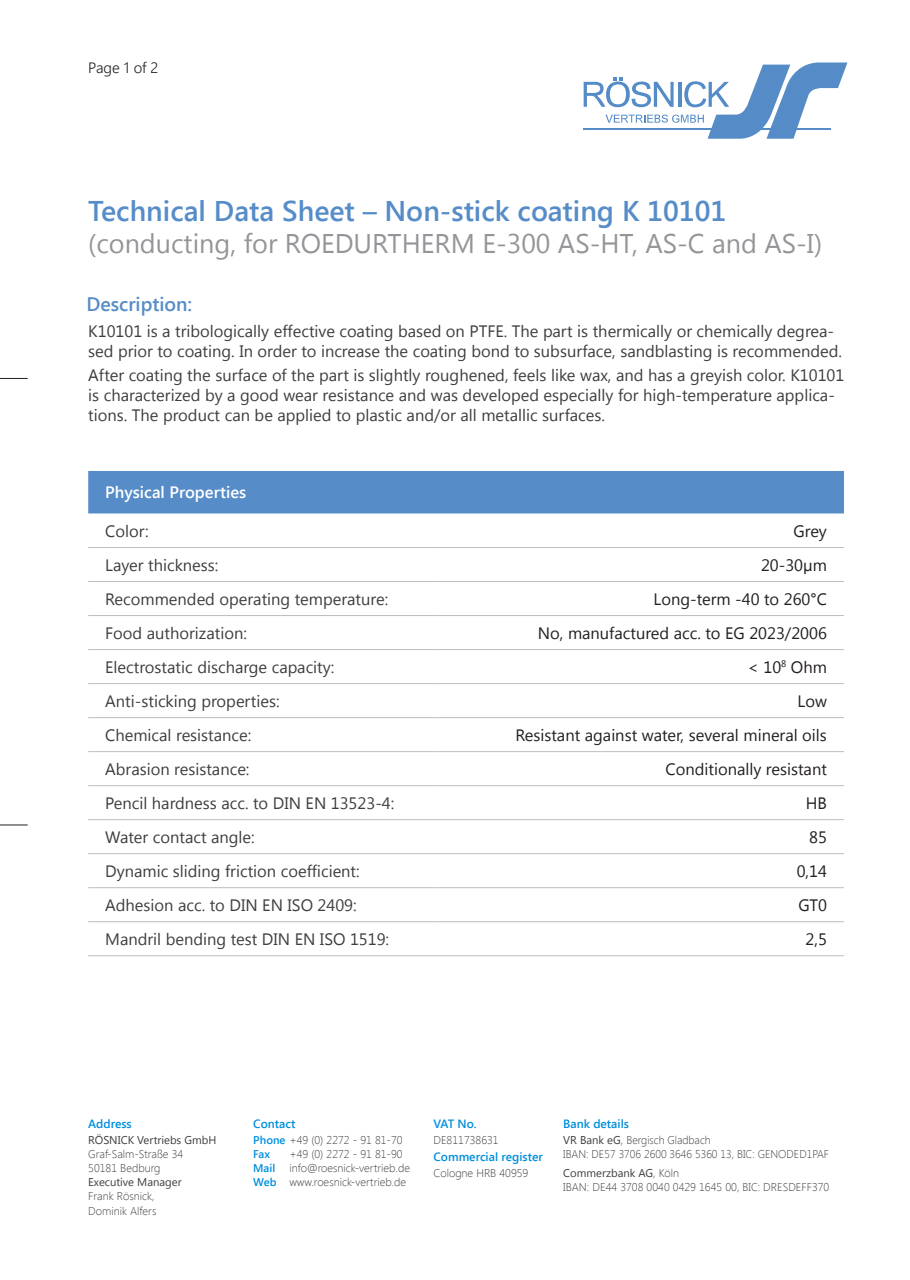
<style>
.page{position:relative;width:910px;height:1280px;background:#fff}
.page>*{position:absolute;margin:0;border:0;box-sizing:border-box;transform-origin:0 0}
.t1{font:600 28.5px "Segoe UI";color:#568cc8}
.t2{font:27px "Segoe UI";color:#939598}
.t3{font:600 19.5px "Segoe UI";color:#568cc8}
.t4{font:16.5px/19.8px "Segoe UI";color:#3e3e3f}
.t5{font:16.5px "Segoe UI";color:#231f20}
.t6{font:600 16.5px "Segoe UI";color:#fff}
.t7{font:300 15px "Segoe UI";letter-spacing:-.01em;color:#231f20}
.t8{font:600 12px "Segoe UI";color:#008fde}
.t9{font:300 11.25px/14.1px "Segoe UI";color:#3e3e3f}
.t10{font:11.25px "Segoe UI";color:#3e3e3f}
.t11{font:600 11.25px/14.1px "Segoe UI";color:#008fde}
.s1{font-weight:600;color:#008fde}
.s2{font-weight:400}
</style>
<div class="page">
<svg style="left:0;top:378px;width:28px;height:1px"></svg>
<svg style="left:0;top:825px;width:28px;height:1px"></svg>
<svg style="left:584px;top:63px;width:263px;height:76px"></svg>
<div style="left:88px;top:471px;width:756px;height:42px;background:#568cc8"></div>
<hr style="left:88px;top:547px;width:347px;height:1px;background:#bcbdc0">
<hr style="left:435px;top:547px;width:409px;height:1px;background:#bcbdc0">
<hr style="left:88px;top:581px;width:347px;height:1px;background:#bcbdc0">
<hr style="left:435px;top:581px;width:409px;height:1px;background:#bcbdc0">
<hr style="left:88px;top:615px;width:347px;height:1px;background:#bcbdc0">
<hr style="left:435px;top:615px;width:409px;height:1px;background:#bcbdc0">
<hr style="left:88px;top:649px;width:347px;height:1px;background:#bcbdc0">
<hr style="left:435px;top:649px;width:409px;height:1px;background:#bcbdc0">
<hr style="left:88px;top:683px;width:347px;height:1px;background:#bcbdc0">
<hr style="left:435px;top:683px;width:409px;height:1px;background:#bcbdc0">
<hr style="left:88px;top:717px;width:347px;height:1px;background:#bcbdc0">
<hr style="left:435px;top:717px;width:409px;height:1px;background:#bcbdc0">
<hr style="left:88px;top:751px;width:347px;height:1px;background:#bcbdc0">
<hr style="left:435px;top:751px;width:409px;height:1px;background:#bcbdc0">
<hr style="left:88px;top:785px;width:347px;height:1px;background:#bcbdc0">
<hr style="left:435px;top:785px;width:409px;height:1px;background:#bcbdc0">
<hr style="left:88px;top:819px;width:347px;height:1px;background:#bcbdc0">
<hr style="left:435px;top:819px;width:409px;height:1px;background:#bcbdc0">
<hr style="left:88px;top:853px;width:347px;height:1px;background:#bcbdc0">
<hr style="left:435px;top:853px;width:409px;height:1px;background:#bcbdc0">
<hr style="left:88px;top:887px;width:347px;height:1px;background:#bcbdc0">
<hr style="left:435px;top:887px;width:409px;height:1px;background:#bcbdc0">
<hr style="left:88px;top:921px;width:347px;height:1px;background:#bcbdc0">
<hr style="left:435px;top:921px;width:409px;height:1px;background:#bcbdc0">
<hr style="left:88px;top:955px;width:347px;height:1px;background:#bcbdc0">
<hr style="left:435px;top:955px;width:409px;height:1px;background:#bcbdc0">
<p class="t7" style="left:88px;top:57px;width:72px">Page 1 of 2</p>
<h1 class="t1" style="left:88px;top:191px;width:640px">Technical Data Sheet – Non-stick coating K 10101</h1>
<h2 class="t2" style="left:88px;top:225px;width:735px">(conducting, for ROEDURTHERM E-300 AS-HT, AS-C and AS-I)</h2>
<p class="t3" style="left:87px;top:290px;width:107px">Description:</p>
<p class="t4" style="left:88px;top:321px;width:755px">K10101 is a tribologically effective coating based on PTFE. The part is thermically or chemically degrea&shy;sed prior to coating. In order to increase the coating bond to subsurface, sandblasting is recommended.</p>
<p class="t4" style="left:88px;top:365px;width:758px">After coating the surface of the part is slightly roughened, feels like wax, and has a greyish color. K10101 is characterized by a good wear resistance and was developed especially for high-temperature applica&shy;tions. The product can be applied to plastic and/or all metallic surfaces.</p>
<p class="t6" style="left:105px;top:481px;width:143px">Physical Properties</p>
<p class="t4" style="left:105px;top:520px;width:45px">Color:</p>
<p class="t5" style="left:793px;top:519px;width:35px">Grey</p>
<p class="t4" style="left:105px;top:554px;width:115px">Layer thickness:</p>
<p class="t5" style="left:761px;top:553px;width:67px">20-30µm</p>
<p class="t4" style="left:105px;top:588px;width:285px">Recommended operating temperature:</p>
<p class="t5" style="left:654px;top:587px;width:175px">Long-term -40 to 260°C</p>
<p class="t4" style="left:105px;top:622px;width:143px">Food authorization:</p>
<p class="t5" style="left:538px;top:621px;width:291px">No, manufactured acc. to EG 2023/2006</p>
<p class="t4" style="left:105px;top:656px;width:231px">Electrostatic discharge capacity:</p>
<p class="t5" style="left:748px;top:655px;width:81px">&lt; 10<sup>8</sup> Ohm</p>
<p class="t4" style="left:105px;top:690px;width:176px">Anti-sticking properties:</p>
<p class="t5" style="left:798px;top:689px;width:31px">Low</p>
<p class="t4" style="left:105px;top:724px;width:148px">Chemical resistance:</p>
<p class="t5" style="left:515px;top:723px;width:313px">Resistant against water, several mineral oils</p>
<p class="t4" style="left:105px;top:758px;width:146px">Abrasion resistance:</p>
<p class="t5" style="left:665px;top:757px;width:163px">Conditionally resistant</p>
<p class="t4" style="left:105px;top:792px;width:291px">Pencil hardness acc. to DIN EN 13523-4:</p>
<p class="t5" style="left:806px;top:791px;width:23px">HB</p>
<p class="t4" style="left:105px;top:826px;width:151px">Water contact angle:</p>
<p class="t5" style="left:809px;top:825px;width:19px">85</p>
<p class="t4" style="left:105px;top:860px;width:256px">Dynamic sliding friction coefficient:</p>
<p class="t5" style="left:797px;top:859px;width:32px">0,14</p>
<p class="t4" style="left:105px;top:894px;width:253px">Adhesion acc. to DIN EN ISO 2409:</p>
<p class="t5" style="left:798px;top:893px;width:30px">GT0</p>
<p class="t4" style="left:105px;top:928px;width:285px">Mandril bending test DIN EN ISO 1519:</p>
<p class="t5" style="left:806px;top:927px;width:23px">2,5</p>
<p class="t8" style="left:88px;top:1116px;width:45px">Address</p>
<p class="t8" style="left:563px;top:1116px;width:67px">Bank details</p>
<p class="t9" style="left:289px;top:1133px;width:122px;text-indent:-36px"><span class="s1">Phone</span> +49 (0) 2272 - 91 81-70 +49 (0) 2272 - 91 81-90 info@roesnick-vertrieb.de www.roesnick-vertrieb.de</p>
<p class="t8" style="left:253px;top:1116px;width:44px">Contact</p>
<p class="t8" style="left:433px;top:1116px;width:45px">VAT No.</p>
<p class="t8" style="left:433px;top:1149px;width:111px">Commercial register</p>
<p class="t10" style="left:88px;top:1132px;width:130px">RÖSNICK Vertriebs GmbH</p>
<p class="t9" style="left:88px;top:1147px;width:97px">Graf-Salm-Straße 34<br>50181 Bedburg</p>
<p class="t10" style="left:88px;top:1174px;width:95px">Executive Manager</p>
<p class="t9" style="left:88px;top:1189px;width:70px">Frank Rösnick,<br>Dominik Alfers</p>
<p class="t9" style="left:563px;top:1133px;width:267px"><span class="s2">VR Bank eG</span>, Bergisch Gladbach<br>IBAN: DE57 3706 2600 3646 5360 13, BIC: GENODED1PAF</p>
<p class="t9" style="left:563px;top:1165px;width:268px"><span class="s2">Commerzbank AG</span>, Köln<br>IBAN: DE44 3708 0040 0429 1645 00, BIC: DRESDEFF370</p>
<p class="t9" style="left:433px;top:1132px;width:67px">DE811738631</p>
<p class="t9" style="left:433px;top:1165px;width:97px">Cologne HRB 40959</p>
<p class="t11" style="left:253px;top:1146px;width:25px">Fax<br>Mail<br>Web</p>
</div>
